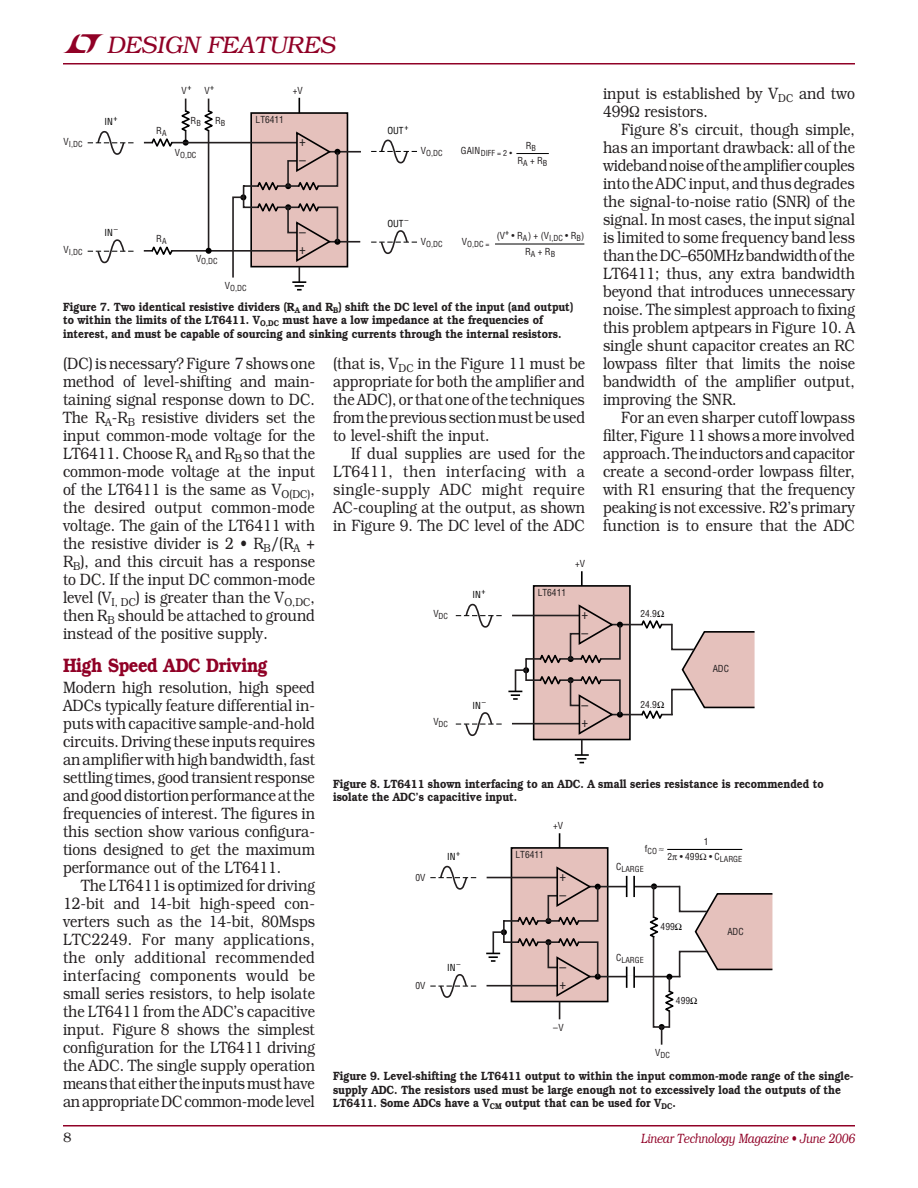
<style>
.page{position:relative;width:918px;height:1188px;background:#fff}
.page>*{position:absolute;margin:0;border:0;box-sizing:border-box;transform-origin:0 0}
.t1{font:italic 300 24px "Bookman";color:#900126}
.Heading_1{font:600 19.5px "Bookman";letter-spacing:-.025em;color:#900126;scale:.85 1}
.Body_Text{font:300 16.5px/18px "Bookman";color:#231f20;text-align:justify;scale:.85 1}
.Body_Text_First{font:300 16.5px/18px "Bookman";color:#231f20;text-align:justify;scale:.85 1}
.t2{font:italic 300 13.5px "Bookman";color:#900126;scale:.8 1}
.t3{font:condensed 13.5px "Helvetica";color:#231f20}
.t4{font:300 13.5px "Bookman";color:#231f20}
.t5{font:600 12px/13.5px "Bookman";color:#231f20;scale:.85 1}
.t6{font:condensed 9.45px/15.5px "Helvetica";color:#231f20;text-align:center}
.t7{font:condensed 9.45px "Helvetica";color:#000}
.t8{font:condensed 8.1px "Helvetica";color:#231f20}
</style>
<div class="page">
<hr style="left:63px;top:1125px;width:792px;height:1px;background:#900126">
<hr style="left:63px;top:63px;width:792px;height:1px;background:#900126">
<div style="left:511px;top:848px;width:97px;height:154px;background:#e5c1bc"></div>
<div style="left:511px;top:847px;width:98px;height:155px;border:2px solid #000"></div>
<svg style="left:559px;top:833px;width:1px;height:15px"></svg>
<svg style="left:430px;top:865px;width:47px;height:25px"></svg>
<svg style="left:430px;top:974px;width:47px;height:24px"></svg>
<hr style="left:667px;top:849px;width:75px;height:1px;background:#000">
<div style="left:534px;top:586px;width:96px;height:154px;background:#e5c1bc"></div>
<div style="left:533px;top:585px;width:98px;height:155px;border:2px solid #000"></div>
<svg style="left:581px;top:571px;width:2px;height:15px"></svg>
<hr style="left:516px;top:153px;width:33px;height:1px;background:#000">
<hr style="left:495px;top:244px;width:89px;height:1px;background:#000">
<svg style="left:88px;top:98px;width:329px;height:193px"></svg>
<svg style="left:486px;top:854px;width:287px;height:191px"></svg>
<svg style="left:456px;top:603px;width:299px;height:161px"></svg>
<h1 class="t1" style="left:107px;top:32px;width:229px">DESIGN FEATURES</h1>
<p class="t6" style="left:182px;top:83px;width:11px">V<sup>+</sup></p>
<p class="t6" style="left:204px;top:83px;width:11px">V<sup>+</sup></p>
<p class="Body_Text" style="left:603px;top:84px;width:298px">input is established by V<sub>DC</sub> and two<br>499 resistors.</p>
<p class="Body_Text" style="left:603px;top:120px;width:298px;text-indent:18px">Figure 8’s circuit, though simple, has an important drawback: all of the wideband noise of the amplifier couples into the ADC input, and thus degrades the signal-to-noise ratio (SNR) of the signal. In most cases, the input signal is limited to some frequency band less than the DC–650MHz bandwidth of the LT6411; thus, any extra bandwidth beyond that introduces unnecessary noise. The simplest approach to fixing this problem aptpears in Figure 10. A single shunt capacitor creates an RC lowpass filter that limits the noise bandwidth of the amplifier output, improving the SNR.</p>
<p class="Body_Text" style="left:603px;top:408px;width:298px;text-indent:18px">For an even sharper cutoff lowpass filter, Figure 11 shows a more involved approach. The inductors and capacitor create a second-order lowpass filter, with R1 ensuring that the frequency peaking is not excessive. R2’s primary function is to ensure that the ADC</p>
<p class="t6" style="left:293px;top:83px;width:11px">+V</p>
<p class="t6" style="left:256px;top:112px;width:30px">LT6411</p>
<p class="t6" style="left:191px;top:113px;width:12px">R<sub>B</sub></p>
<p class="t6" style="left:215px;top:113px;width:12px">R<sub>B</sub></p>
<p class="t7" style="left:104px;top:116px;width:15px">IN<sup>+</sup></p>
<p class="t7" style="left:387px;top:125px;width:23px">OUT<sup>+</sup></p>
<p class="t6" style="left:156px;top:123px;width:12px">R<sub>A</sub></p>
<p class="t8" style="left:64px;top:139px;width:20px"><sup>V</sup>I,DC</p>
<p class="t3" style="left:299px;top:133px;width:8px">+</p>
<p class="t8" style="left:175px;top:150px;width:23px"><sup>V</sup>O,DC</p>
<p class="t6" style="left:517px;top:138px;width:32px">R<sub>B<br></sub>R<sub>A</sub> + R<sub>B</sub></p>
<p class="t8" style="left:461px;top:148px;width:53px"><sup>GAIN</sup>DIFF = 2 •</p>
<p class="t8" style="left:421px;top:148px;width:23px"><sup>V</sup>O,DC</p>
<p class="t3" style="left:299px;top:152px;width:8px">–</p>
<p class="t7" style="left:387px;top:217px;width:23px">OUT<sup>–</sup></p>
<p class="t7" style="left:104px;top:227px;width:15px">IN<sup>–</sup></p>
<p class="t6" style="left:497px;top:228px;width:89px">(V<sup>+</sup> • R<sub>A</sub>) + (V<sub>I,DC</sub> • R<sub>B</sub>)<br>R<sub>A</sub> + R<sub>B</sub></p>
<p class="t3" style="left:299px;top:224px;width:8px">–</p>
<p class="t6" style="left:156px;top:231px;width:12px">R<sub>A</sub></p>
<p class="t8" style="left:462px;top:239px;width:29px"><sup>V</sup>O,DC =</p>
<p class="t8" style="left:421px;top:239px;width:23px"><sup>V</sup>O,DC</p>
<p class="t8" style="left:64px;top:247px;width:20px"><sup>V</sup>I,DC</p>
<p class="t3" style="left:299px;top:241px;width:8px">+</p>
<p class="t8" style="left:196px;top:256px;width:23px"><sup>V</sup>O,DC</p>
<p class="t8" style="left:225px;top:283px;width:23px"><sup>V</sup>O,DC</p>
<p class="t5" style="left:63px;top:300px;width:602px">Figure 7. Two identical resistive dividers (R<sub>A</sub> and R<sub>B</sub>) shift the DC level of the input (and output) to within the limits of the LT6411. V<sub>O,DC</sub> must have a low impedance at the frequencies of interest, and must be capable of sourcing and sinking currents through the internal resistors.</p>
<p class="Body_Text" style="left:63px;top:354px;width:298px">(DC) is necessary? Figure 7 shows one method of level-shifting and main&shy;taining signal response down to DC.<br>The R<sub>A</sub>-R<sub>B</sub> resistive dividers set the input common-mode voltage for the LT6411. Choose R<sub>A</sub> and R<sub>B</sub> so that the common-mode voltage at the input of the LT6411 is the same as V<sub>O(DC)</sub>, the desired output common-mode voltage. The gain of the LT6411 with the resistive divider is 2 • R<sub>B</sub>/(R<sub>A</sub> + R<sub>B</sub>), and this circuit has a response to DC. If the input DC common-mode level (V<sub>I,</sub> <sub>DC</sub>) is greater than the V<sub>O,DC</sub>, then R<sub>B</sub> should be attached to ground instead of the positive supply.</p>
<p class="Heading_1" style="left:63px;top:654px;width:242px">High Speed ADC Driving</p>
<p class="Body_Text_First" style="left:63px;top:678px;width:298px">Modern high resolution, high speed ADCs typically feature differential in&shy;puts with capacitive sample-and-hold circuits. Driving these inputs requires an amplifier with high bandwidth, fast settling times, good transient response and good distortion performance at the frequencies of interest. The figures in this section show various configura&shy;tions designed to get the maximum performance out of the LT6411.</p>
<p class="Body_Text" style="left:63px;top:876px;width:298px;text-indent:18px">The LT6411 is optimized for driving 12-bit and 14-bit high-speed con&shy;verters such as the 14-bit, 80Msps LTC2249. For many applications, the only additional recommended interfacing components would be small series resistors, to help isolate the LT6411 from the ADC’s capacitive input. Figure 8 shows the simplest configuration for the LT6411 driving the ADC. The single supply operation means that either the inputs must have an appropriate DC common-mode level</p>
<p class="Body_Text" style="left:333px;top:354px;width:298px">(that is, V<sub>DC</sub> in the Figure 11 must be appropriate for both the amplifier and the ADC), or that one of the techniques from the previous section must be used to level-shift the input.</p>
<p class="Body_Text" style="left:333px;top:444px;width:298px;text-indent:18px">If dual supplies are used for the LT6411, then interfacing with a single-supply ADC might require AC-coupling at the output, as shown in Figure 9. The DC level of the ADC</p>
<p class="t6" style="left:575px;top:556px;width:11px">+V</p>
<p class="t6" style="left:538px;top:585px;width:30px">LT6411</p>
<p class="t7" style="left:473px;top:589px;width:15px">IN<sup>+</sup></p>
<p class="t8" style="left:433px;top:611px;width:16px"><sup>V</sup>DC</p>
<p class="t6" style="left:640px;top:606px;width:18px">24.9</p>
<p class="t3" style="left:582px;top:605px;width:8px">+</p>
<p class="t3" style="left:582px;top:625px;width:8px">–</p>
<p class="t6" style="left:713px;top:661px;width:18px">ADC</p>
<p class="t7" style="left:473px;top:699px;width:15px">IN<sup>–</sup></p>
<p class="t6" style="left:640px;top:696px;width:18px">24.9</p>
<p class="t3" style="left:582px;top:697px;width:8px">–</p>
<p class="t8" style="left:433px;top:719px;width:16px"><sup>V</sup>DC</p>
<p class="t3" style="left:582px;top:714px;width:8px">+</p>
<p class="t5" style="left:333px;top:777px;width:579px">Figure 8. LT6411 shown interfacing to an ADC. A small series resistance is recommended to isolate the ADC’s capacitive input.</p>
<p class="t6" style="left:553px;top:818px;width:11px">+V</p>
<p class="t6" style="left:667px;top:834px;width:76px;line-height:14.9px">1<br>2 • 499 • C<sub>LARGE</sub></p>
<p class="t8" style="left:645px;top:846px;width:21px"><sup>f</sup>CO ≈</p>
<p class="t6" style="left:516px;top:847px;width:30px">LT6411</p>
<p class="t7" style="left:447px;top:851px;width:15px">IN<sup>+</sup></p>
<p class="t8" style="left:616px;top:864px;width:29px"><sup>C</sup>LARGE</p>
<p class="t6" style="left:416px;top:870px;width:11px">0V</p>
<p class="t3" style="left:559px;top:868px;width:8px">+</p>
<p class="t3" style="left:559px;top:887px;width:8px">–</p>
<p class="t6" style="left:661px;top:919px;width:16px">499</p>
<p class="t6" style="left:727px;top:924px;width:18px">ADC</p>
<p class="t8" style="left:616px;top:955px;width:29px"><sup>C</sup>LARGE</p>
<p class="t7" style="left:447px;top:961px;width:15px">IN<sup>–</sup></p>
<p class="t3" style="left:559px;top:959px;width:8px">–</p>
<p class="t6" style="left:416px;top:978px;width:11px">0V</p>
<p class="t3" style="left:559px;top:976px;width:8px">+</p>
<p class="t6" style="left:676px;top:993px;width:16px">499</p>
<p class="t6" style="left:553px;top:1020px;width:12px">–V</p>
<p class="t8" style="left:655px;top:1050px;width:16px"><sup>V</sup>DC</p>
<p class="t5" style="left:333px;top:1069px;width:614px">Figure 9. Level-shifting the LT6411 output to within the input common-mode range of the single&shy;supply ADC. The resistors used must be large enough not to excessively load the outputs of the<br>LT6411. Some ADCs have a V<sub>CM</sub> output that can be used for V<sub>DC</sub>.</p>
<p class="t4" style="left:63px;top:1130px;width:10px">8</p>
<p class="t2" style="left:641px;top:1131px;width:269px">Linear Technology Magazine • June 2006</p>
</div>
